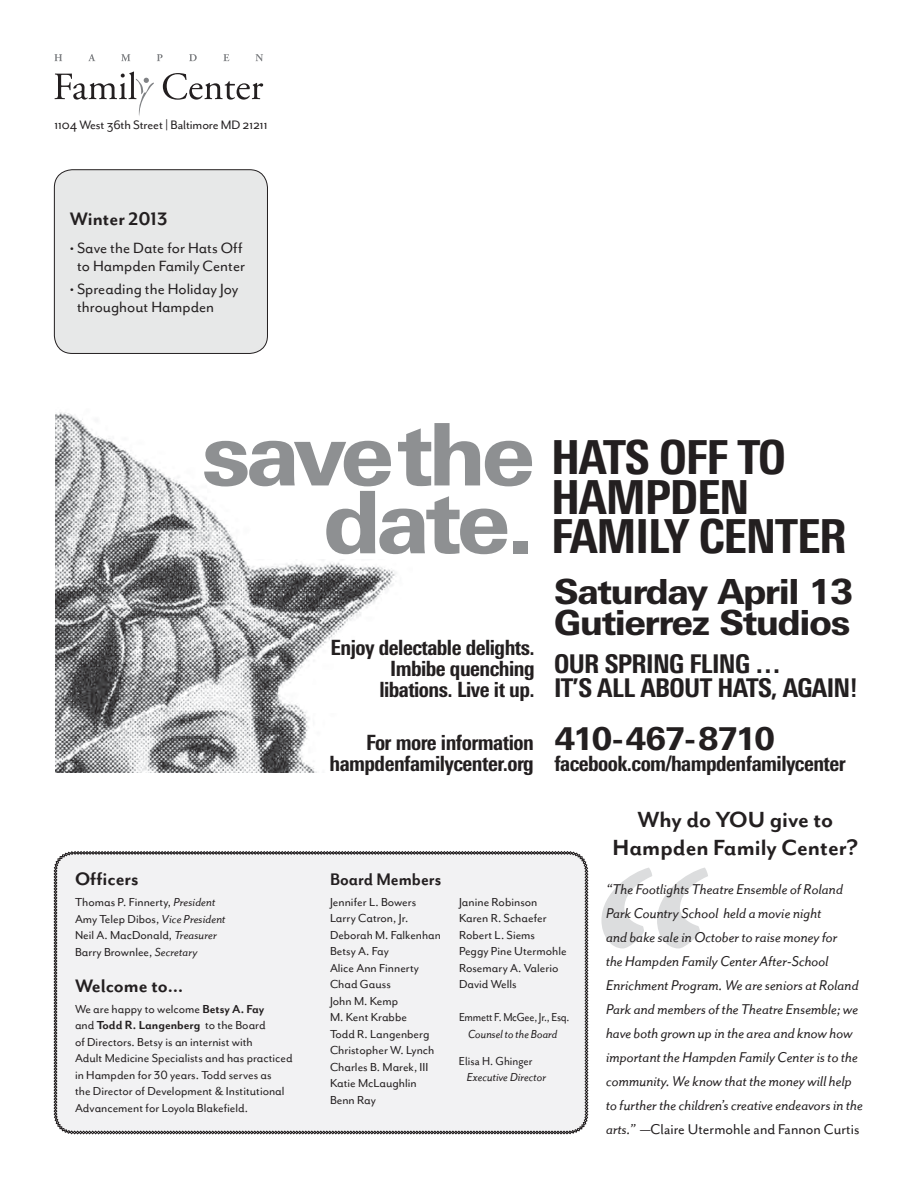
<style>
.page{position:relative;width:918px;height:1188px;background:#fff}
.page>*{position:absolute;margin:0;border:0;box-sizing:border-box;transform-origin:0 0}
.paragraph{font:375px "Arno Pro";color:#dcddde}
.t1{font:800 86.25px/67.8px "LT Univers Basic";letter-spacing:-.04em;color:#8e9092;text-align:right}
.t2{font:800 condensed 46.8px/39.6px "LT Univers";letter-spacing:.095em;color:#231f20}
.t3{font:800 34.65px/30.6px "LT Univers Basic";letter-spacing:-.025em;color:#231f20}
.t4{font:800 condensed 25.8px/24.2px "LT Univers";letter-spacing:-.025em;color:#231f20}
.paragraph-2{font:25.5px/28.5px "Mr Eaves San Alt B";color:#231f20;text-align:center}
.t5{font:800 condensed 21px/21px "LT Univers";letter-spacing:-.025em;color:#231f20}
.t6{font:21px "Mr Eaves San Alt B";color:#231f20}
.heading{font:21px "Mr Eaves San B";color:#231f20}
.t7{font:19.5px "Mr Eaves San Alt B";color:#231f20;scale:.95 1}
.t8{font:17.25px/18px "Mr Eaves San Alt R";color:#231f20;text-align:center}
.paragraph-3{font:16.5px/24px "Mr Eaves San Alt RI";color:#231f20}
.t9{font:14.25px "Mr Eaves San R";letter-spacing:-.01em;color:#231f20}
.paragraph-4{font:13.5px/16.5px "Mr Eaves San Alt R";color:#231f20}
.paragraph-5{font:13.5px/16.5px "Mr Eaves San Alt R";letter-spacing:-.02em;color:#231f20;text-align:center;scale:.91 1}
.t10{font:13.5px/16.5px "Mr Eaves San Alt RI";color:#231f20}
.s1{font-family:"LT Univers Basic";font-stretch:normal;font-size:31.5px}
.s2{font-family:"Mr Eaves San Alt RI"}
.s3{font-family:"Mr Eaves San Alt B"}
.s4{font-family:"Mr Eaves San R"}
</style>
<div class="page">
<svg style="left:54px;top:54px;width:8px;height:7px"></svg>
<svg style="left:88px;top:54px;width:7px;height:7px"></svg>
<svg style="left:121px;top:54px;width:9px;height:7px"></svg>
<svg style="left:157px;top:54px;width:6px;height:7px"></svg>
<svg style="left:189px;top:54px;width:8px;height:7px"></svg>
<svg style="left:223px;top:54px;width:6px;height:7px"></svg>
<svg style="left:255px;top:54px;width:8px;height:7px"></svg>
<svg style="left:163px;top:73px;width:100px;height:27px"></svg>
<svg style="left:54px;top:72px;width:100px;height:44px"></svg>
<div style="left:54px;top:170px;width:213px;height:183px;background:#e7e8e8;border-radius:18px"></div>
<div style="left:54px;top:169px;width:214px;height:185px;border:1px solid #231f20;border-radius:18px"></div>
<div style="left:54px;top:851px;width:534px;height:283px;background:#f2f2f3"></div>
<img style="left:55px;top:412px;width:342px;height:360px">
<p class="t9" style="left:54px;top:117px;width:215px">1104 West 36th Street | Baltimore MD 21211</p>
<p class="t6" style="left:70px;top:206px;width:99px">Winter 2013</p>
<p class="t8" style="left:70px;top:239px;width:177px">• Save the Date for Hats Off to Hampden Family Center</p>
<p class="t8" style="left:77px;top:279px;width:163px;text-align:left;text-indent:-7px">• Spreading the Holiday Joy throughout Hampden</p>
<p class="t1" style="left:202px;top:420px;width:335px">savethe date.</p>
<p class="t2" style="left:551px;top:437px;width:297px">hats Off tO hampden family center</p>
<p class="t3" style="left:554px;top:576px;width:301px">Saturday April 13<br>Gutierrez Studios</p>
<p class="t4" style="left:554px;top:652px;width:305px">Our spring fling …<br>it’s all abOut hats, again!</p>
<p class="t5" style="left:329px;top:732px;width:518px;text-indent:37px">for more information <span class="s1">410-467-8710 </span>hampdenfamilycenter.org facebook.com/hampdenfamilycenter</p>
<p class="t5" style="left:331px;top:637px;width:206px;text-align:right">enjoy delectable delights. imbibe quenching libations. live it up.</p>
<p class="t6" style="left:75px;top:867px;width:65px">Officers</p>
<p class="paragraph-4" style="left:75px;top:894px;width:142px">Thomas P. Finnerty, <span class="s2">President</span></p>
<p class="paragraph-4" style="left:75px;top:910px;width:152px">Amy Telep Dibos, <span class="s2">Vice President</span></p>
<p class="paragraph-4" style="left:75px;top:927px;width:143px">Neil A. MacDonald, <span class="s2">Treasurer</span></p>
<p class="paragraph-4" style="left:75px;top:943px;width:124px">Barry Brownlee, <span class="s2">Secretary</span></p>
<p class="heading" style="left:75px;top:974px;width:110px">Welcome to…</p>
<p class="paragraph-4" style="left:75px;top:1000px;width:219px">We are happy to welcome <span class="s3">Betsy A. Fay<br></span>and <span class="s3">Todd R. Langenberg</span> to the Board<br>of Directors. Betsy is an internist with<br>Adult Medicine Specialists and has practiced in Hampden for 30 years. Todd serves as<br>the Director of Development &amp; Institutional Advancement for Loyola Blakefield.</p>
<p class="t7" style="left:330px;top:868px;width:119px">Board Members</p>
<p class="paragraph-4" style="left:330px;top:893px;width:88px">Jennifer L. Bowers</p>
<p class="paragraph-4" style="left:330px;top:910px;width:80px">Larry Catron, Jr.</p>
<p class="paragraph-4" style="left:330px;top:926px;width:113px">Deborah M. Falkenhan</p>
<p class="paragraph-4" style="left:330px;top:943px;width:60px">Betsy A. Fay</p>
<p class="paragraph-4" style="left:330px;top:959px;width:90px">Alice Ann Finnerty</p>
<p class="paragraph-4" style="left:330px;top:976px;width:62px">Chad Gauss</p>
<p class="paragraph-4" style="left:330px;top:992px;width:70px">John M. Kemp</p>
<p class="paragraph-4" style="left:330px;top:1009px;width:79px">M. Kent Krabbe</p>
<p class="paragraph-4" style="left:330px;top:1025px;width:101px">Todd R. Langenberg</p>
<p class="paragraph-4" style="left:330px;top:1042px;width:106px">Christopher W. Lynch</p>
<p class="paragraph-4" style="left:330px;top:1058px;width:100px">Charles B. Marek, III</p>
<p class="paragraph-4" style="left:330px;top:1075px;width:88px">Katie McLaughlin</p>
<p class="paragraph-4" style="left:330px;top:1091px;width:48px">Benn Ray</p>
<p class="paragraph-4" style="left:459px;top:893px;width:80px">Janine Robinson</p>
<p class="paragraph-4" style="left:459px;top:910px;width:89px">Karen R. Schaefer</p>
<p class="paragraph-4" style="left:459px;top:926px;width:78px">Robert L. Siems</p>
<p class="paragraph-4" style="left:459px;top:943px;width:109px">Peggy Pine Utermohle</p>
<p class="paragraph-4" style="left:459px;top:959px;width:101px">Rosemary A. Valerio</p>
<p class="paragraph-4" style="left:459px;top:976px;width:59px">David Wells</p>
<p class="paragraph-5" style="left:459px;top:1009px;width:123px">Emmett F. McGee, Jr., Esq.<br><span class="s2">Counsel to the Board</span></p>
<p class="t10" style="left:467px;top:1053px;width:81px;text-indent:-8px"><span class="s4">Elisa H. Ghinger<br></span>Executive Director</p>
<p class="paragraph-2" style="left:613px;top:804px;width:247px">Why do YOU give to<br>Hampden Family Center?</p>
<p class="paragraph" style="left:588px;top:793px;width:135px">“</p>
<p class="paragraph-3" style="left:606px;top:877px;width:258px">“The Footlights Theatre Ensemble of Roland Park Country School held a movie night<br>and bake sale in October to raise money for<br>the Hampden Family Center After-School Enrichment Program. We are seniors at Roland Park and members of the Theatre Ensemble; we have both grown up in the area and know how important the Hampden Family Center is to the community. We know that the money will help to further the children’s creative endeavors in the arts.” <span class="s4">—Claire Utermohle and Fannon Curtis</span></p>
</div>
